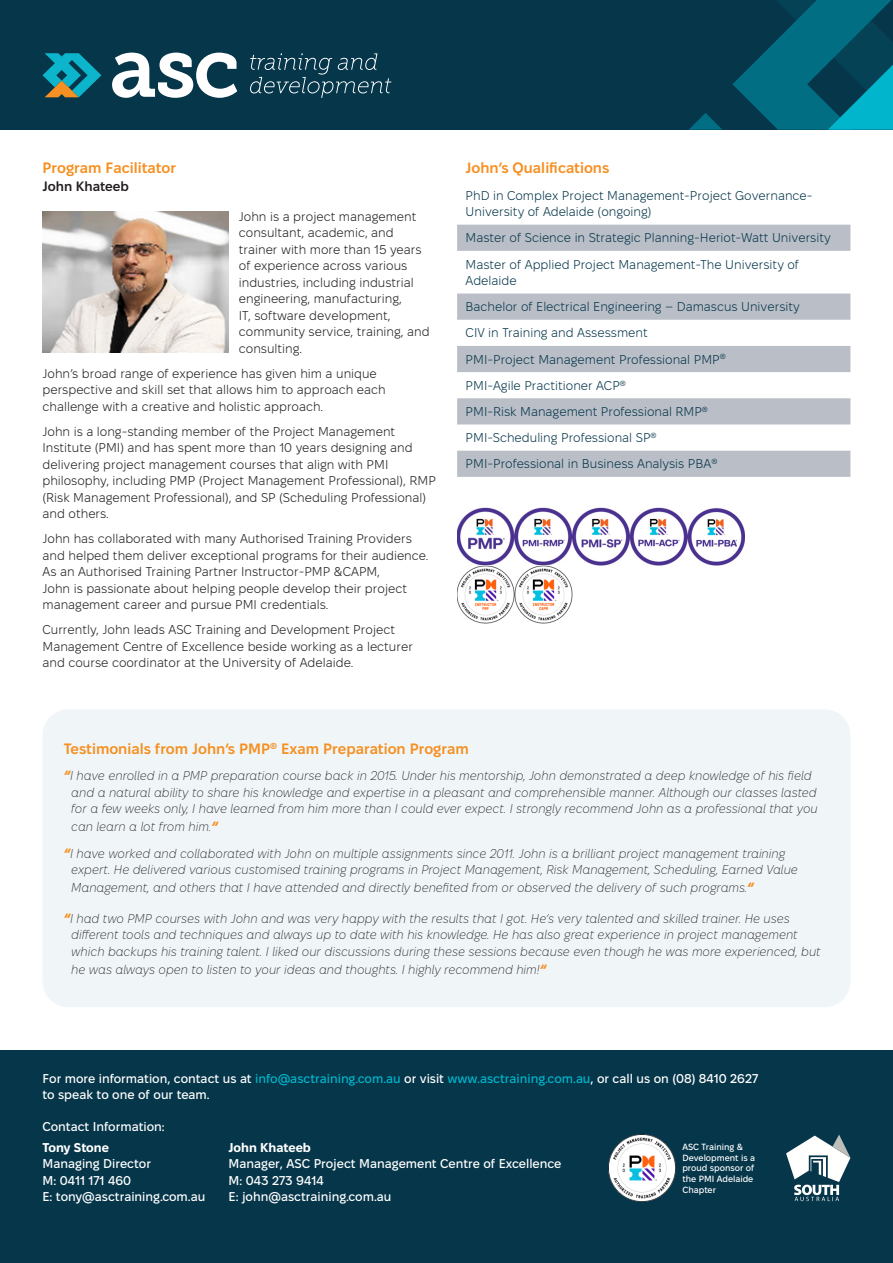
<style>
.page{position:relative;width:893px;height:1263px;background:#fff}
.page>*{position:absolute;margin:0;border:0;box-sizing:border-box;transform-origin:0 0}
.t1{font:600 15px "Fixel Text";color:#f68f20}
.t2{font:600 13.5px "Fixel Text";color:#231f20}
.t3{font:italic 200 12.75px/16.5px "Fixel Text";color:#231f20}
.t4{font:300 12.75px/16.5px "Fixel Text";color:#231f20}
.t5{font:300 12.75px/16.5px "Fixel Text";color:#06364a}
.t6{font:500 12.75px/16.5px "Fixel Text";color:#fff}
.t7{font:700 12.75px "Fixel Text";color:#fff}
.t8{font:500 9px/10.8px "Fixel Text";color:#fff}
.s1{font-weight:800;font-size:13.5px;color:#f68f20}
.s2{color:#00b5cb}
</style>
<div class="page">
<div style="left:0;top:1050px;width:893px;height:213px;background:#06364a"></div>
<div style="left:0;top:0;width:893px;height:130px;background:#06364a"></div>
<svg style="left:43px;top:53px;width:58px;height:44px"></svg>
<svg style="left:112px;top:53px;width:125px;height:45px"></svg>
<svg style="left:250px;top:53px;width:141px;height:45px"></svg>
<svg style="left:732px;top:0;width:161px;height:130px"></svg>
<svg style="left:689px;top:113px;width:33px;height:17px"></svg>
<div style="left:43px;top:709px;width:807px;height:298px;background:#f0f6f8;border-radius:26px"></div>
<svg style="left:457px;top:225px;width:393px;height:252px;fill:#c2c5cd"></svg>
<img style="left:43px;top:212px;width:186px;height:140px">
<img style="left:609px;top:1135px;width:66px;height:66px">
<img style="left:457px;top:507px;width:287px;height:59px">
<img style="left:457px;top:566px;width:116px;height:58px">
<svg style="left:786px;top:1134px;width:64px;height:67px"></svg>
<p class="t1" style="left:43px;top:158px;width:135px">Program Facilitator</p>
<p class="t2" style="left:43px;top:178px;width:88px">John Khateeb</p>
<p class="t4" style="left:239px;top:209px;width:192px">John is a project management consultant, academic, and trainer with more than 15 years of experience across various industries, including industrial engineering, manufacturing,<br>IT, software development, community service, training, and consulting.</p>
<p class="t4" style="left:43px;top:366px;width:345px">John’s broad range of experience has given him a unique perspective and skill set that allows him to approach each challenge with a creative and holistic approach.</p>
<p class="t4" style="left:43px;top:424px;width:395px">John is a long-standing member of the Project Management Institute (PMI) and has spent more than 10 years designing and delivering project management courses that align with PMI philosophy, including PMP (Project Management Professional), RMP (Risk Management Professional), and SP (Scheduling Professional) and others.</p>
<p class="t4" style="left:43px;top:531px;width:388px">John has collaborated with many Authorised Training Providers and helped them deliver exceptional programs for their audience.<br>As an Authorised Training Partner Instructor-PMP &amp;CAPM,<br>John is passionate about helping people develop their project management career and pursue PMI credentials.</p>
<p class="t4" style="left:43px;top:622px;width:372px">Currently, John leads ASC Training and Development Project<br>Management Centre of Excellence beside working as a lecturer and course coordinator at the University of Adelaide.</p>
<p class="t1" style="left:466px;top:158px;width:145px">John’s Qualifications</p>
<p class="t5" style="left:466px;top:188px;width:348px">PhD in Complex Project Management-Project Governance-<br>University of Adelaide (ongoing)</p>
<p class="t5" style="left:466px;top:230px;width:367px">Master of Science in Strategic Planning-Heriot-Watt University</p>
<p class="t5" style="left:466px;top:256px;width:335px">Master of Applied Project Management-The University of<br>Adelaide</p>
<p class="t5" style="left:466px;top:299px;width:336px">Bachelor of Electrical Engineering – Damascus University</p>
<p class="t5" style="left:466px;top:325px;width:184px">CIV in Training and Assessment</p>
<p class="t5" style="left:466px;top:352px;width:262px">PMI-Project Management Professional PMP<sup>®</sup></p>
<p class="t5" style="left:466px;top:378px;width:162px">PMI-Agile Practitioner ACP<sup>®</sup></p>
<p class="t5" style="left:466px;top:404px;width:244px">PMI-Risk Management Professional RMP<sup>®</sup></p>
<p class="t5" style="left:466px;top:430px;width:192px">PMI-Scheduling Professional SP<sup>®</sup></p>
<p class="t5" style="left:466px;top:456px;width:253px">PMI-Professional in Business Analysis PBA<sup>®</sup></p>
<p class="t1" style="left:64px;top:738px;width:406px">Testimonials from John’s PMP<sup>®</sup> Exam Preparation Program</p>
<p class="t3" style="left:64px;top:768px;width:755px;text-align:center"><span class="s1">“</span>I have enrolled in a PMP preparation course back in 2015. Under his mentorship, John demonstrated a deep knowledge of his field and a natural ability to share his knowledge and expertise in a pleasant and comprehensible manner. Although our classes lasted for a few weeks only, I have learned from him more than I could ever expect. I strongly recommend John as a professional that you</p>
<p class="t3" style="left:71px;top:819px;width:148px">can learn a lot from him.<span class="s1">“</span></p>
<p class="t3" style="left:71px;top:845px;width:728px;text-indent:-8px"><span class="s1">“</span>I have worked and collaborated with John on multiple assignments since 2011. John is a brilliant project management training expert. He delivered various customised training programs in Project Management, Risk Management, Scheduling, Earned Value</p>
<p class="t3" style="left:71px;top:880px;width:684px">Management, and others that I have attended and directly benefited from or observed the delivery of such programs.<span class="s1">“</span></p>
<p class="t3" style="left:71px;top:910px;width:751px;text-indent:-8px"><span class="s1">“</span>I had two PMP courses with John and was very happy with the results that I got. He’s very talented and skilled trainer. He uses different tools and techniques and always up to date with his knowledge. He has also great experience in project management which backups his training talent. I liked our discussions during these sessions because even though he was more experienced, but</p>
<p class="t3" style="left:71px;top:961px;width:476px">he was always open to listen to your ideas and thoughts. I highly recommend him!<span class="s1">“</span></p>
<p class="t6" style="left:43px;top:1070px;width:717px">For more information, contact us at <span class="s2">info@asctraining.com.au</span> or visit <span class="s2">www.asctraining.com.au</span>, or call us on (08) 8410 2627 to speak to one of our team.</p>
<p class="t6" style="left:43px;top:1119px;width:124px">Contact Information:</p>
<p class="t7" style="left:43px;top:1138px;width:68px">Tony Stone</p>
<p class="t6" style="left:43px;top:1156px;width:110px">Managing Director</p>
<p class="t6" style="left:43px;top:1173px;width:90px">M: 0411 171 460</p>
<p class="t6" style="left:43px;top:1189px;width:164px">E: tony@asctraining.com.au</p>
<p class="t7" style="left:229px;top:1138px;width:84px">John Khateeb</p>
<p class="t6" style="left:229px;top:1156px;width:334px">Manager, ASC Project Management Centre of Excellence</p>
<p class="t6" style="left:229px;top:1173px;width:97px">M: 043 273 9414</p>
<p class="t6" style="left:229px;top:1189px;width:164px">E: john@asctraining.com.au</p>
<p class="t8" style="left:682px;top:1142px;width:74px">ASC Training &amp;<br>Development is a proud sponsor of the PMI Adelaide<br>Chapter</p>
</div>
